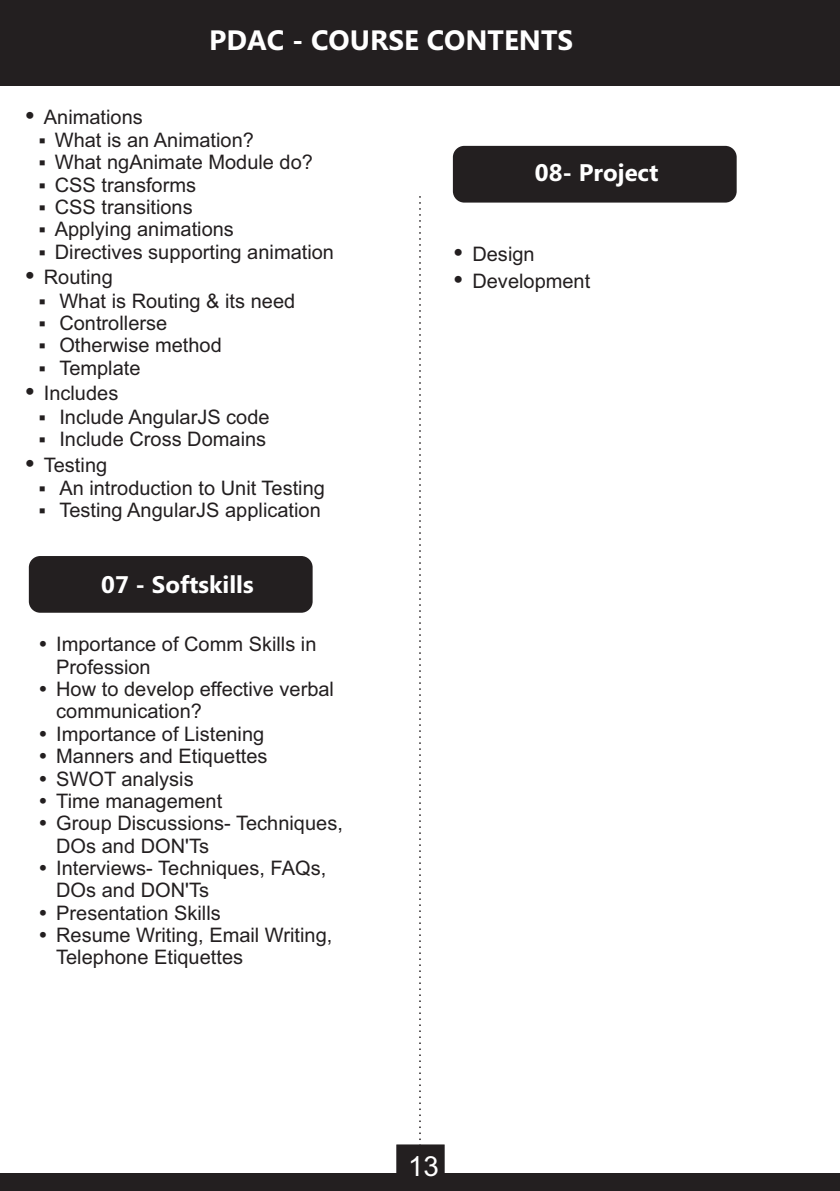
<style>
.page{position:relative;width:840px;height:1191px;background:#fff}
.page>*{position:absolute;margin:0;border:0;box-sizing:border-box;transform-origin:0 0}
.t1{font:700 28px "Ebrima";color:#fff}
.t2{font:27.8px "Arial";color:#fff}
.t3{font:700 24px "Ebrima";color:#fff}
.t4{font:20px/22.4px "Arial";color:#231f20}
</style>
<div class="page">
<div style="left:0;top:0;width:839px;height:85px;background:#231f20"></div>
<div style="left:0;top:1174px;width:839px;height:17px;background:#231f20"></div>
<div style="left:29px;top:556px;width:283px;height:57px;background:#231f20;border-radius:11px"></div>
<div style="left:452px;top:146px;width:284px;height:57px;background:#231f20;border-radius:11px"></div>
<svg style="left:395px;top:196px;width:50px;height:978px"></svg>
<h1 class="t1" style="left:209px;top:29px;width:365px">PDAC - COURSE CONTENTS</h1>
<p class="t4" style="left:44px;top:107px;width:100px">Animations</p>
<p class="t4" style="left:38px;top:130px;width:217px">▪ What is an Animation?</p>
<p class="t4" style="left:38px;top:153px;width:276px">▪ What ngAnimate Module do?</p>
<p class="t4" style="left:38px;top:175px;width:159px">▪ CSS transforms</p>
<p class="t4" style="left:38px;top:197px;width:156px">▪ CSS transitions</p>
<p class="t4" style="left:38px;top:220px;width:197px">▪ Applying animations</p>
<p class="t4" style="left:38px;top:240px;width:297px;line-height:25.8px">▪ Directives supporting animation<br>Routing</p>
<p class="t4" style="left:38px;top:291px;width:258px">▪ What is Routing &amp; its need</p>
<p class="t4" style="left:38px;top:313px;width:130px">▪ Controllerse</p>
<p class="t4" style="left:38px;top:336px;width:185px">▪ Otherwise method</p>
<p class="t4" style="left:38px;top:356px;width:103px;line-height:25.8px">▪ Template<br>Includes</p>
<p class="t4" style="left:38px;top:407px;width:232px">▪ Include AngularJS code</p>
<p class="t4" style="left:38px;top:428px;width:229px;line-height:25.8px">▪ Include Cross Domains<br>Testing</p>
<p class="t4" style="left:38px;top:478px;width:288px">▪ An introduction to Unit Testing</p>
<p class="t4" style="left:38px;top:501px;width:284px">▪ Testing AngularJS application</p>
<p class="t3" style="left:101px;top:575px;width:154px">07 - Softskills</p>
<p class="t4" style="left:56px;top:635px;width:288px">Importance of Comm Skills in<br>Profession<br>How to develop effective verbal communication?<br>Importance of Listening<br>Manners and Etiquettes<br>SWOT analysis<br>Time management<br>Group Discussions- Techniques,<br>DOs and DON'Ts<br>Interviews- Techniques, FAQs,<br>DOs and DON'Ts<br>Presentation Skills<br>Resume Writing, Email Writing,<br>Telephone Etiquettes</p>
<p class="t3" style="left:534px;top:163px;width:125px">08- Project</p>
<p class="t4" style="left:472px;top:242px;width:119px;line-height:26.6px">Design<br>Development</p>
<h2 class="t2" style="left:408px;top:1155px;width:32px">13</h2>
</div>
